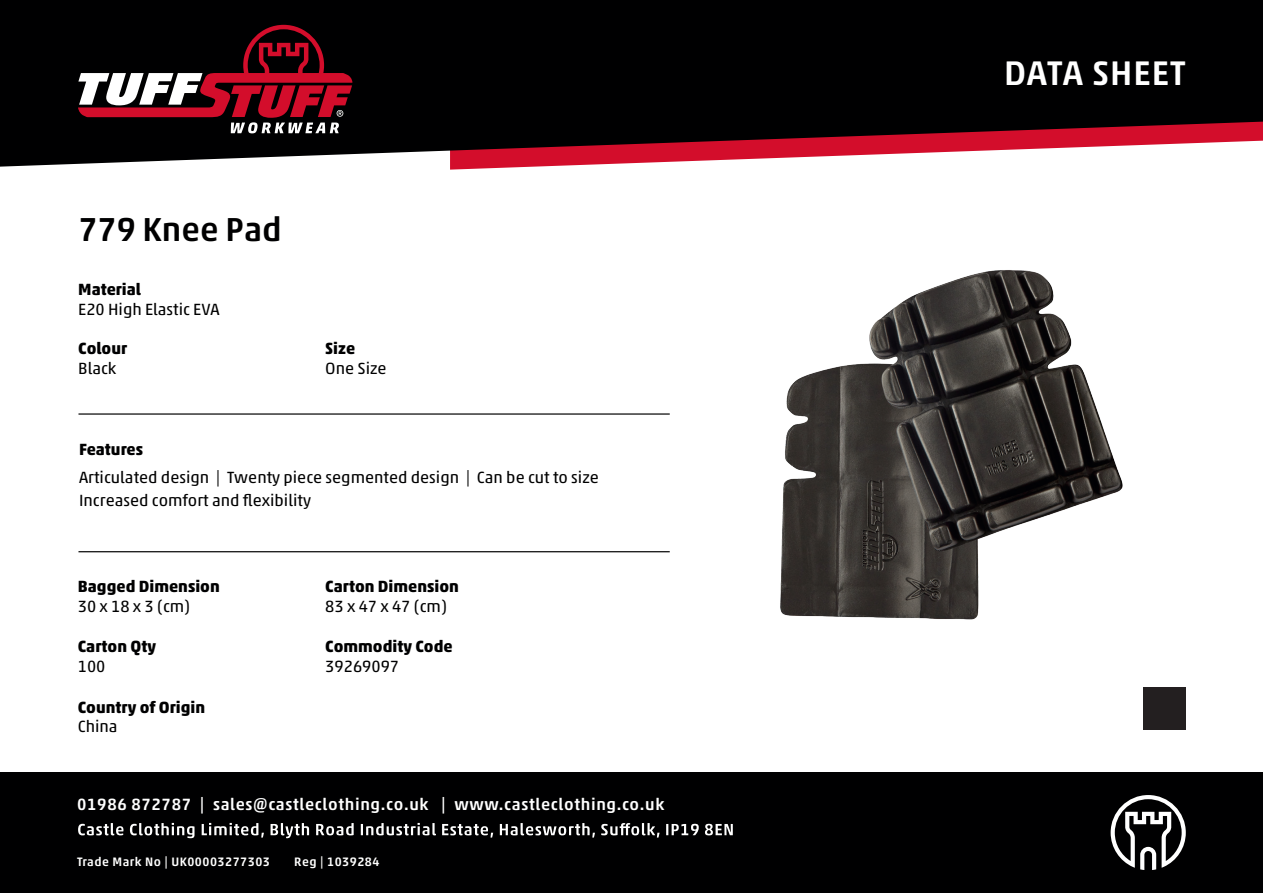
<style>
.page{position:relative;width:1263px;height:893px;background:#fff}
.page>*{position:absolute;margin:0;border:0;box-sizing:border-box;transform-origin:0 0}
.t1{font:500 34.65px "Akko Pro";letter-spacing:.03em;color:#fff}
.t2{font:500 33.75px "Akko Pro";color:#000001}
.t3{font:500 16.65px "Akko Pro";letter-spacing:.04em;color:#fff}
.t4{font:16.5px/22.5px "Akko Pro";color:#000001}
.t5{font:700 16.5px "Akko Pro";color:#000001}
.t6{font:500 12.45px "Akko Pro";letter-spacing:.04em;color:#fff}
</style>
<div class="page">
<svg style="left:0;top:0;width:1263px;height:167px;background:#241417"></svg>
<hr style="left:78px;top:413px;width:592px;height:2px;background:#000001">
<svg style="left:78px;top:25px;width:274px;height:108px;background:#4c1d25"></svg>
<hr style="left:78px;top:551px;width:592px;height:1px;background:#000001">
<div style="left:0;top:772px;width:1263px;height:121px;background:#000001"></div>
<svg style="left:1111px;top:795px;width:75px;height:75px"></svg>
<svg style="left:78px;top:823px;width:655px;height:15px"></svg>
<div style="left:1143px;top:688px;width:43px;height:42px;background:#231f20"></div>
<img style="left:780px;top:270px;width:343px;height:350px">
<h2 class="t2" style="left:78px;top:208px;width:205px">779 Knee Pad</h2>
<p class="t5" style="left:78px;top:279px;width:64px">Material</p>
<p class="t4" style="left:78px;top:298px;width:143px">E20 High Elastic EVA</p>
<p class="t5" style="left:78px;top:338px;width:50px">Colour</p>
<p class="t4" style="left:78px;top:357px;width:40px">Black</p>
<p class="t5" style="left:325px;top:338px;width:32px">Size</p>
<p class="t4" style="left:325px;top:357px;width:63px">One Size</p>
<p class="t5" style="left:79px;top:439px;width:65px">Features</p>
<p class="t4" style="left:79px;top:466px;width:521px">Articulated design | Twenty piece segmented design | Can be cut to size<br>Increased comfort and flexibility</p>
<p class="t5" style="left:78px;top:576px;width:143px">Bagged Dimension</p>
<p class="t4" style="left:78px;top:594px;width:114px">30 x 18 x 3 (cm)</p>
<p class="t5" style="left:78px;top:636px;width:80px">Carton Qty</p>
<p class="t4" style="left:78px;top:655px;width:29px">100</p>
<p class="t5" style="left:78px;top:697px;width:129px">Country of Origin</p>
<p class="t4" style="left:78px;top:715px;width:41px">China</p>
<p class="t5" style="left:325px;top:576px;width:135px">Carton Dimension</p>
<p class="t4" style="left:325px;top:594px;width:123px">83 x 47 x 47 (cm)</p>
<p class="t5" style="left:325px;top:636px;width:129px">Commodity Code</p>
<p class="t4" style="left:325px;top:655px;width:75px">39269097</p>
<p class="t3" style="left:77px;top:794px;width:589px">01986 872787 | sales@castleclothing.co.uk | www.castleclothing.co.uk</p>
<p class="t6" style="left:77px;top:854px;width:194px">Trade Mark No | UK00003277303</p>
<p class="t6" style="left:294px;top:854px;width:87px">Reg | 1039284</p>
<h1 class="t1" style="left:1004px;top:52px;width:183px">DATA SHEET</h1>
</div>
